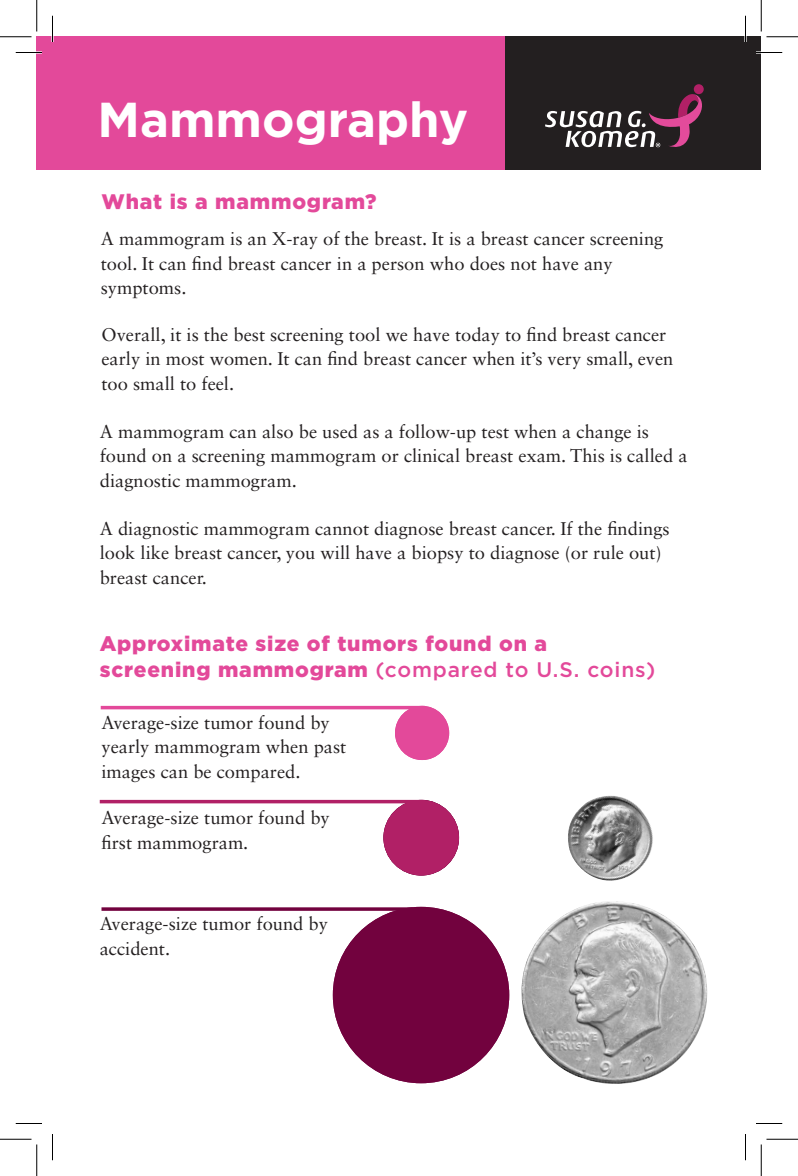
<style>
.page{position:relative;width:798px;height:1176px;background:#fff}
.page>*{position:absolute;margin:0;border:0;box-sizing:border-box;transform-origin:0 0}
.t1{font:700 49px "Gotham";color:#fff}
.t2{font:900 21px "Gotham";letter-spacing:.04em;color:#e3499a}
.t3{font:500 21px "Gotham";letter-spacing:.04em;color:#e3499a}
.Body{font:18.38px/24.5px "Sabon LT Std";color:#231f20}
.s1{font-weight:900}
</style>
<div class="page">
<div style="left:37px;top:37px;width:481px;height:133px;background:#e3499a"></div>
<div style="left:505px;top:37px;width:255px;height:133px;background:#231f20"></div>
<div style="left:694px;top:84px;width:10px;height:10px;background:#b12066;border-radius:50%"></div>
<svg style="left:545px;top:94px;width:157px;height:54px"></svg>
<div style="left:395px;top:706px;width:54px;height:54px;background:#e3499a;border-radius:27px"></div>
<div style="left:333px;top:907px;width:176px;height:176px;background:#72023e;border-radius:50%"></div>
<img style="left:568px;top:796px;width:85px;height:85px">
<div style="left:383px;top:800px;width:76px;height:75px;background:#b12066;border-radius:38px"></div>
<img style="left:521px;top:901px;width:186px;height:183px">
<hr style="left:101px;top:706px;width:324px;height:3px;background:#e3499a">
<hr style="left:100px;top:800px;width:325px;height:3px;background:#b12066">
<svg style="left:102px;top:907px;width:311px;height:4px"></svg>
<hr style="left:16px;top:51px;width:26px;height:3px;background:#fff">
<hr style="left:756px;top:51px;width:26px;height:3px;background:#fff">
<hr style="left:51px;top:16px;width:3px;height:26px;background:#fff">
<hr style="left:744px;top:16px;width:3px;height:26px;background:#fff">
<svg style="left:16px;top:52px;width:26px;height:1px"></svg>
<svg style="left:756px;top:52px;width:26px;height:1px"></svg>
<svg style="left:16px;top:1123px;width:26px;height:1px"></svg>
<svg style="left:756px;top:1123px;width:26px;height:1px"></svg>
<svg style="left:52px;top:16px;width:1px;height:26px"></svg>
<svg style="left:52px;top:1134px;width:1px;height:26px"></svg>
<svg style="left:745px;top:16px;width:1px;height:26px"></svg>
<svg style="left:745px;top:1134px;width:1px;height:26px"></svg>
<hr style="left:0;top:36px;width:32px;height:1px;background:#000">
<hr style="left:766px;top:36px;width:32px;height:1px;background:#000">
<hr style="left:0;top:1139px;width:32px;height:1px;background:#000">
<hr style="left:766px;top:1139px;width:32px;height:1px;background:#000">
<hr style="left:36px;top:0;width:1px;height:32px;background:#000">
<hr style="left:36px;top:1144px;width:1px;height:32px;background:#000">
<hr style="left:761px;top:0;width:1px;height:32px;background:#000">
<hr style="left:761px;top:1144px;width:1px;height:32px;background:#000">
<h1 class="t1" style="left:98px;top:91px;width:372px">Mammography</h1>
<p class="t2" style="left:102px;top:187px;width:277px">What is a mammogram?</p>
<p class="Body" style="left:101px;top:226px;width:564px">A mammogram is an X-ray of the breast. It is a breast cancer screening tool. It can find breast cancer in a person who does not have any symptoms.</p>
<p class="Body" style="left:102px;top:322px;width:574px">Overall, it is the best screening tool we have today to find breast cancer early in most women. It can find breast cancer when it’s very small, even too small to feel.</p>
<p class="Body" style="left:100px;top:419px;width:589px">A mammogram can also be used as a follow-up test when a change is found on a screening mammogram or clinical breast exam. This is called a diagnostic mammogram.</p>
<p class="Body" style="left:100px;top:516px;width:571px">A diagnostic mammogram cannot diagnose breast cancer. If the findings look like breast cancer, you will have a biopsy to diagnose (or rule out) breast cancer.</p>
<p class="t2" style="left:100px;top:629px;width:449px">Approximate size of tumors found on a</p>
<p class="t3" style="left:100px;top:657px;width:557px"><span class="s1">screening mammogram</span> (compared to U.S. coins)</p>
<p class="Body" style="left:102px;top:710px;width:246px">Average-size tumor found by yearly mammogram when past images can be compared.</p>
<p class="Body" style="left:102px;top:806px;width:230px">Average-size tumor found by first mammogram.</p>
<p class="Body" style="left:100px;top:911px;width:230px">Average-size tumor found by accident.</p>
</div>
